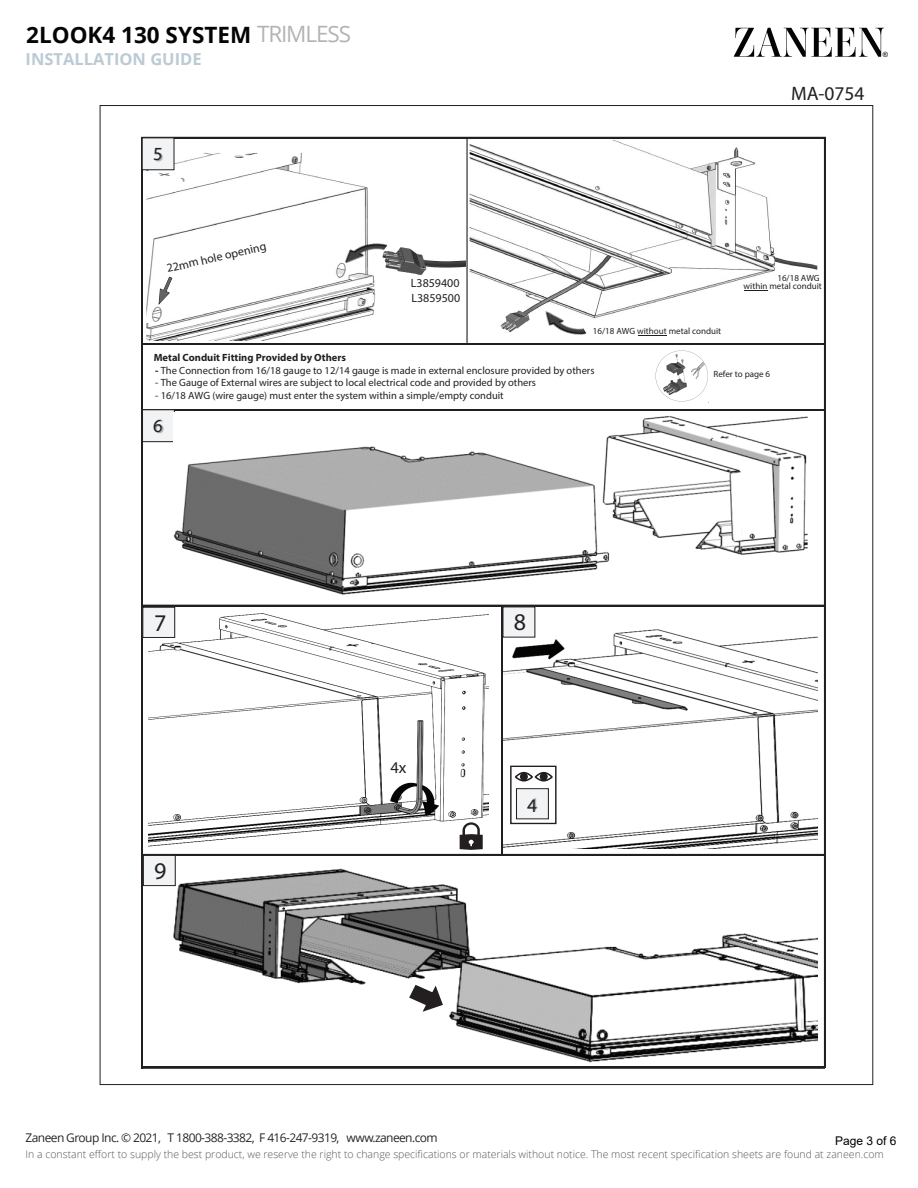
<style>
.page{position:relative;width:918px;height:1188px;background:#fff}
.page>*{position:absolute;margin:0;border:0;box-sizing:border-box;transform-origin:0 0}
.t1{font:24px "Myriad Pro";color:#231f20}
.t2{font:700 22.5px "Open Sans";color:#040503}
.t3{font:19.5px "Myriad Pro";color:#231f20}
.t4{font:19.2px "Myriad Pro";color:#231f20}
.t5{font:18.45px "Myriad Pro";color:#231f20}
.t6{font:700 16.5px "Open Sans";color:#bbcbd4}
.t7{font:16.5px "Myriad Pro";color:#231f20}
.t8{font:12px "Open Sans";letter-spacing:-.05em;color:#252625}
.t9{font:12px/14.7px "Myriad Pro";color:#231f20}
.t10{font:12px "Arial";color:#000}
.t11{font:10.5px "Myriad Pro";color:#231f20}
.t12{font:300 10.5px "Open Sans";color:#565757}
.t13{font:700 10.5px "Myriad Pro";color:#231f20}
.t14{font:9px/8.9px "Myriad Pro";color:#231f20;text-align:right}
.t15{font:7.2px "Arial";color:#040504}
.s1{font-weight:400;color:#b3b3b3}
.s2{font-weight:700}
</style>
<div class="page">
<img style="left:143px;top:136px;width:323px;height:209px">
<img style="left:466px;top:136px;width:360px;height:209px">
<svg style="left:734px;top:28px;width:150px;height:29px"></svg>
<hr style="left:141px;top:137px;width:1px;height:931px;background:#231f20">
<hr style="left:142px;top:137px;width:1px;height:931px;background:#231f20">
<hr style="left:824px;top:138px;width:2px;height:930px;background:#231f20">
<hr style="left:143px;top:137px;width:683px;height:1px;background:#231f20">
<hr style="left:143px;top:409px;width:683px;height:1px;background:#231f20">
<hr style="left:143px;top:606px;width:683px;height:1px;background:#231f20">
<img style="left:141px;top:136px;width:35px;height:41px">
<img style="left:143px;top:409px;width:33px;height:34px">
<hr style="left:467px;top:138px;width:1px;height:205px;background:#231f20">
<img style="left:541px;top:299px;width:47px;height:46px">
<hr style="left:143px;top:343px;width:683px;height:1px;background:#231f20">
<img style="left:173px;top:412px;width:635px;height:183px">
<hr style="left:501px;top:606px;width:1px;height:249px;background:#231f20">
<hr style="left:502px;top:606px;width:1px;height:250px;background:#231f20">
<hr style="left:143px;top:605px;width:681px;height:1px;background:#231f20">
<hr style="left:143px;top:854px;width:681px;height:2px;background:#231f20">
<hr style="left:143px;top:1068px;width:681px;height:1px;background:#231f20">
<hr style="left:143px;top:1067px;width:681px;height:1px;background:#231f20">
<img style="left:172px;top:868px;width:645px;height:195px">
<img style="left:504px;top:629px;width:313px;height:219px">
<img style="left:148px;top:608px;width:340px;height:242px">
<div style="left:503px;top:607px;width:32px;height:30px;background:#f2f3f4"></div>
<svg style="left:408px;top:984px;width:36px;height:29px"></svg>
<svg style="left:460px;top:822px;width:23px;height:28px"></svg>
<div style="left:510px;top:766px;width:47px;height:58px;border:1px solid #231f20"></div>
<svg style="left:515px;top:772px;width:38px;height:10px"></svg>
<img style="left:515px;top:787px;width:36px;height:39px">
<div style="left:142px;top:607px;width:33px;height:31px;background:#f2f3f4;border:1px solid #231f20"></div>
<div style="left:143px;top:855px;width:33px;height:31px;background:#f2f3f4;border:1px solid #231f20"></div>
<img style="left:656px;top:350px;width:52px;height:52px">
<svg style="left:638px;top:335px;width:28px;height:1px"></svg>
<svg style="left:744px;top:290px;width:23px;height:1px"></svg>
<svg style="left:153px;top:275px;width:23px;height:33px"></svg>
<img style="left:341px;top:225px;width:49px;height:51px">
<h2 class="t2" style="left:26px;top:18px;width:326px">2LOOK4 130 SYSTEM <span class="s1">TRIMLESS</span></h2>
<h3 class="t6" style="left:26px;top:48px;width:178px">INSTALLATION GUIDE</h3>
<h3 class="t5" style="left:153px;top:143px;width:11px">5</h3>
<h3 class="t3" style="left:791px;top:82px;width:75px">MA-0754</h3>
<p class="t15" style="left:883px;top:50px;width:7px">®</p>
<p class="t9" style="left:165px;top:261px;width:103px;rotate:-13deg">22mm hole opening</p>
<p class="t9" style="left:411px;top:276px;width:51px">L3859400<br>L3859500</p>
<p class="t14" style="left:744px;top:273px;width:80px">16/18 AWG<br>within metal conduit</p>
<p class="t14" style="left:593px;top:326px;width:130px">16/18 AWG without metal conduit</p>
<p class="t14" style="left:714px;top:370px;width:58px">Refer to page 6</p>
<p class="t13" style="left:154px;top:351px;width:194px">Metal Conduit Fitting Provided by Others</p>
<p class="t11" style="left:155px;top:364px;width:441px"><span class="s2">-</span> The Connection from 16/18 gauge to 12/14 gauge is made in external enclosure provided by others</p>
<p class="t11" style="left:155px;top:376px;width:382px">- The Gauge of External wires are subject to local electrical code and provided by others</p>
<p class="t11" style="left:155px;top:389px;width:350px">- 16/18 AWG (wire gauge) must enter the system within a simple/empty conduit</p>
<h3 class="t5" style="left:153px;top:415px;width:11px">6</h3>
<h1 class="t1" style="left:154px;top:608px;width:14px">7</h1>
<h1 class="t1" style="left:154px;top:856px;width:14px">9</h1>
<h3 class="t7" style="left:390px;top:757px;width:18px">4x</h3>
<h1 class="t1" style="left:514px;top:607px;width:14px">8</h1>
<h3 class="t4" style="left:527px;top:793px;width:11px">4</h3>
<p class="t8" style="left:26px;top:1129px;width:413px">Zaneen Group Inc. © 2021, T 1800-388-3382, F 416-247-9319, www.zaneen.com</p>
<p class="t12" style="left:26px;top:1147px;width:860px">In a constant effort to supply the best product, we reserve the right to change specifications or materials without notice. The most recent specification sheets are found at zaneen.com</p>
<p class="t10" style="left:835px;top:1132px;width:63px">Page 3 of 6</p>
</div>
